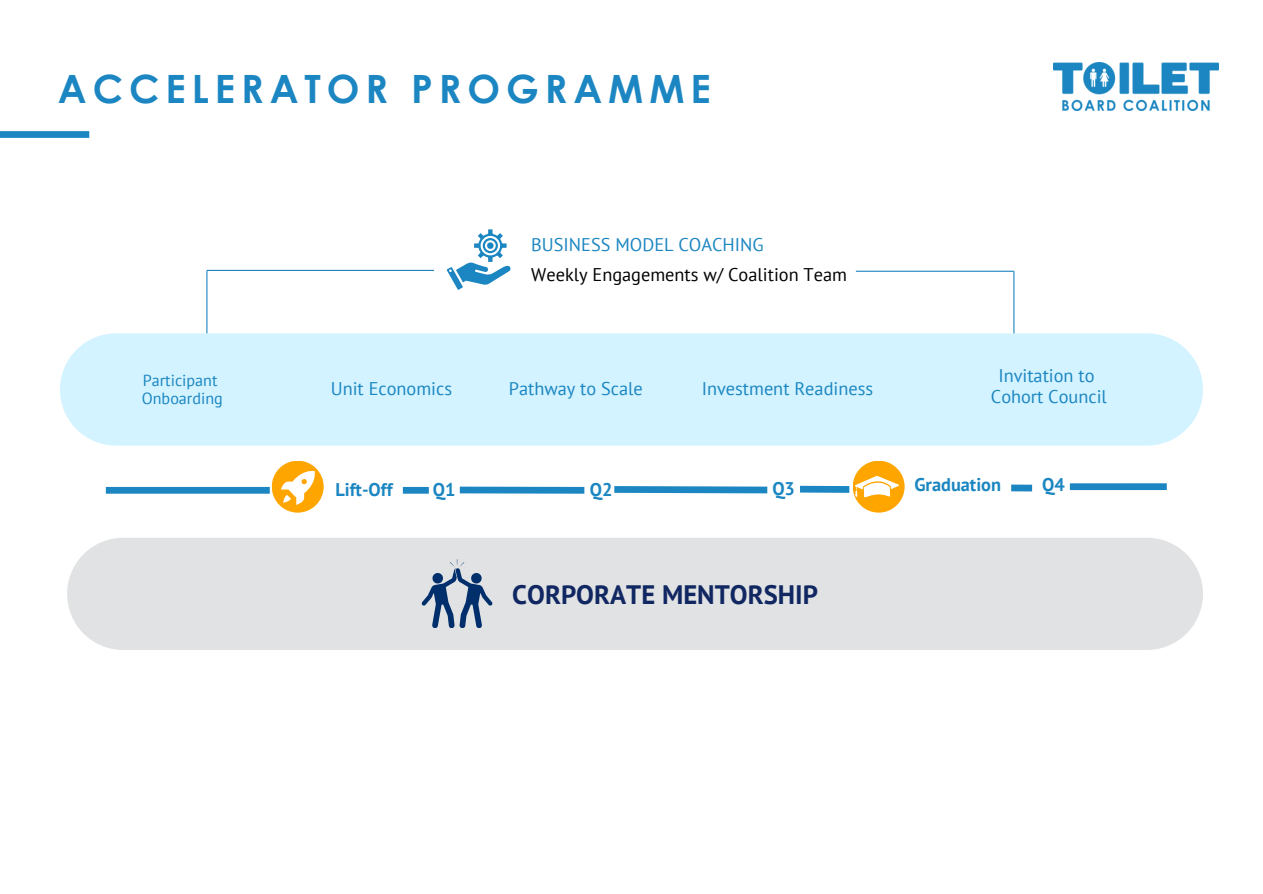
<style>
.page{position:relative;width:1263px;height:894px;background:#fff}
.page>*{position:absolute;margin:0;border:0;box-sizing:border-box;transform-origin:0 0}
.t1{font:700 39px "Century Gothic";letter-spacing:.155em;color:#1b86c1}
.t2{font:700 26.7px "PT Sans";color:#102762}
.t3{font:18.3px/20.1px "PT Sans";color:#1b86c1;text-align:center}
.t4{font:18.3px "PT Sans";color:#000}
.t5{font:700 18.3px "PT Sans";color:#1b86c1}
.t6{font:16.05px "PT Sans";color:#1b86c1}
</style>
<div class="page">
<svg style="left:447px;top:229px;width:64px;height:61px"></svg>
<hr style="left:207px;top:270px;width:227px;height:1px;background:#1b86c1">
<div style="left:67px;top:537px;width:1136px;height:112px;background:#e1e2e3;border-radius:56px"></div>
<svg style="left:422px;top:559px;width:70px;height:68px"></svg>
<hr style="left:206px;top:270px;width:1px;height:63px;background:#1b86c1">
<hr style="left:856px;top:270px;width:158px;height:2px;background:#1b86c1">
<hr style="left:1013px;top:271px;width:1px;height:62px;background:#1b86c1">
<div style="left:106px;top:487px;width:164px;height:6px;background:#1b86c1"></div>
<div style="left:272px;top:460px;width:52px;height:52px;background:#ffa500;border-radius:50%"></div>
<svg style="left:281px;top:471px;width:33px;height:33px"></svg>
<div style="left:60px;top:333px;width:1143px;height:112px;background:#d2f3ff;border-radius:56px"></div>
<div style="left:403px;top:487px;width:26px;height:6px;background:#1b86c1"></div>
<div style="left:460px;top:486px;width:124px;height:7px;background:#1b86c1"></div>
<svg style="left:614px;top:486px;width:154px;height:8px"></svg>
<div style="left:800px;top:485px;width:49px;height:7px;background:#1b86c1"></div>
<div style="left:853px;top:460px;width:52px;height:52px;background:#ffa500;border-radius:50%"></div>
<svg style="left:854px;top:475px;width:45px;height:22px"></svg>
<div style="left:1011px;top:484px;width:21px;height:7px;background:#1b86c1"></div>
<div style="left:1070px;top:483px;width:97px;height:7px;background:#1b86c1"></div>
<img style="left:1053px;top:62px;width:166px;height:49px">
<div style="left:0;top:131px;width:89px;height:7px;background:#1b86c1"></div>
<h6 class="t1" style="left:58px;top:63px;width:654px">ACCELERATOR PROGRAMME</h6>
<p class="t6" style="left:143px;top:370px;width:76px">Participant</p>
<p class="t6" style="left:142px;top:387px;width:82px">Onboarding</p>
<h1 class="t3" style="left:531px;top:234px;width:234px">BUSINESS MODEL COACHING</h1>
<p class="t4" style="left:531px;top:263px;width:317px">Weekly Engagements w/ Coalition Team</p>
<p class="t3" style="left:331px;top:378px;width:123px">Unit Economics</p>
<p class="t3" style="left:509px;top:378px;width:136px">Pathway to Scale</p>
<p class="t3" style="left:702px;top:377px;width:173px">Investment Readiness</p>
<h4 class="t3" style="left:991px;top:365px;width:118px">Invitation to<br>Cohort Council</h4>
<h6 class="t5" style="left:335px;top:477px;width:59px">Lift-Off</h6>
<p class="t5" style="left:433px;top:477px;width:24px">Q1</p>
<p class="t5" style="left:590px;top:477px;width:24px">Q2</p>
<p class="t5" style="left:772px;top:476px;width:24px">Q3</p>
<p class="t5" style="left:914px;top:472px;width:88px">Graduation</p>
<h6 class="t5" style="left:1042px;top:472px;width:24px">Q4</h6>
<h6 class="t2" style="left:512px;top:577px;width:307px">CORPORATE MENTORSHIP</h6>
</div>
